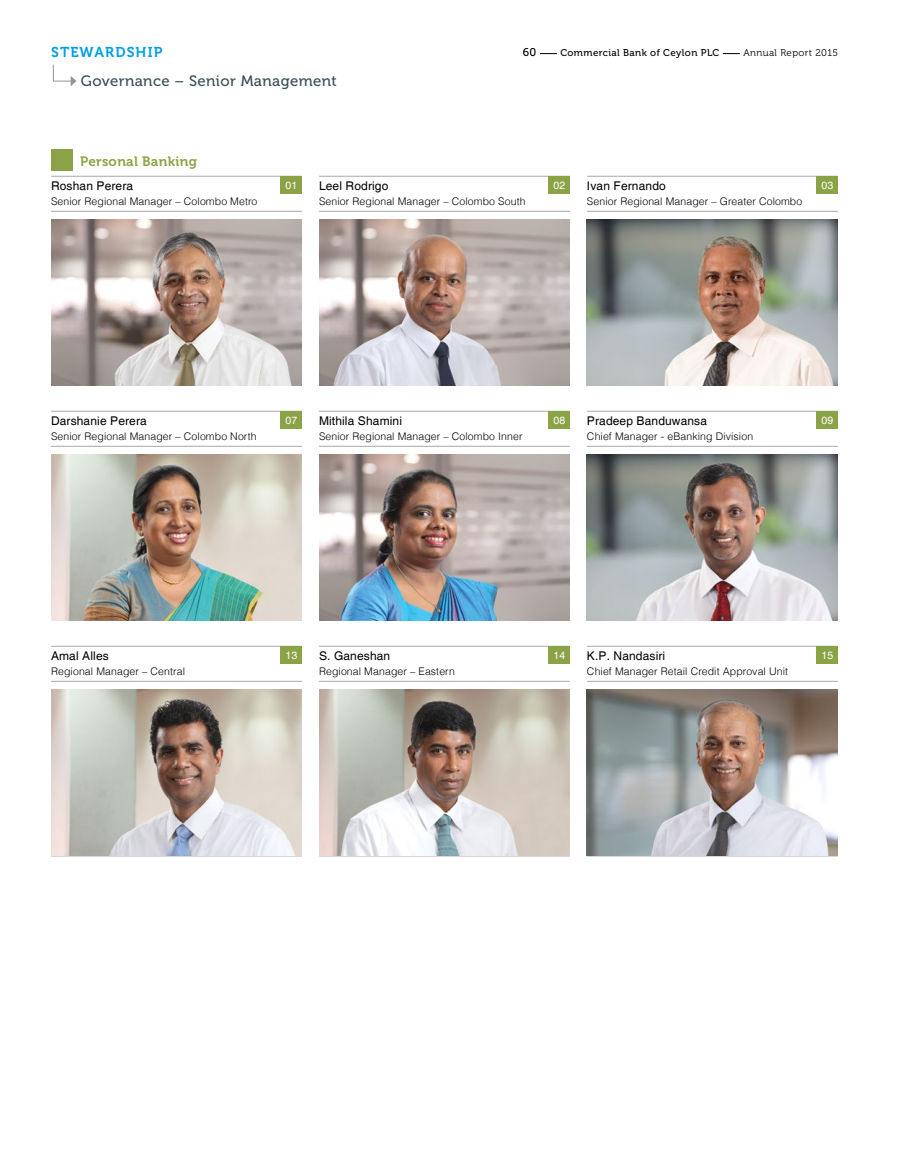
<style>
.page{position:relative;width:923px;height:1170px;background:#fff}
.page>*{position:absolute;margin:0;border:0;box-sizing:border-box;transform-origin:0 0}
.t1{font:15px "Museo 500";letter-spacing:.025em;color:#3d505a}
.t2{font:14.25px "Museo 700";letter-spacing:.08em;color:#009fe3}
.t3{font:13.5px "Museo 700";letter-spacing:.02em;color:#8ba347}
.t4{font:12px "Helvetica";letter-spacing:.01em;color:#000}
.t5{font:11.25px "Museo 500";color:#000}
.t6{font:300 10.5px "Helvetica";letter-spacing:.01em;color:#000}
.t7{font:10.5px "Helvetica";letter-spacing:.02em;color:#fff}
.t8{font:9.75px "Museo 500";letter-spacing:.04em;color:#000}
.t9{font:9.75px "Museo 300";letter-spacing:.04em;color:#000}
</style>
<div class="page">
<svg style="left:540px;top:53px;width:17px;height:1px"></svg>
<svg style="left:723px;top:53px;width:17px;height:1px"></svg>
<svg style="left:53px;top:64px;width:23px;height:22px"></svg>
<div style="left:51px;top:149px;width:21px;height:21px;background:#8ba347"></div>
<hr style="left:51px;top:176px;width:251px;height:1px;background:#a7a9ac">
<hr style="left:319px;top:176px;width:251px;height:1px;background:#a7a9ac">
<hr style="left:587px;top:176px;width:251px;height:1px;background:#a7a9ac">
<hr style="left:51px;top:211px;width:251px;height:1px;background:#a7a9ac">
<hr style="left:319px;top:211px;width:251px;height:1px;background:#a7a9ac">
<hr style="left:587px;top:211px;width:251px;height:1px;background:#a7a9ac">
<hr style="left:51px;top:411px;width:251px;height:1px;background:#a7a9ac">
<hr style="left:319px;top:411px;width:251px;height:1px;background:#a7a9ac">
<hr style="left:587px;top:411px;width:251px;height:1px;background:#a7a9ac">
<hr style="left:51px;top:446px;width:251px;height:1px;background:#a7a9ac">
<hr style="left:319px;top:446px;width:251px;height:1px;background:#a7a9ac">
<hr style="left:587px;top:446px;width:251px;height:1px;background:#a7a9ac">
<hr style="left:51px;top:646px;width:251px;height:1px;background:#a7a9ac">
<hr style="left:319px;top:646px;width:251px;height:1px;background:#a7a9ac">
<hr style="left:587px;top:646px;width:251px;height:1px;background:#a7a9ac">
<hr style="left:51px;top:681px;width:251px;height:1px;background:#a7a9ac">
<hr style="left:319px;top:681px;width:251px;height:1px;background:#a7a9ac">
<hr style="left:587px;top:681px;width:251px;height:1px;background:#a7a9ac">
<hr style="left:51px;top:855px;width:251px;height:1px;background:#a7a9ac">
<hr style="left:319px;top:855px;width:251px;height:1px;background:#a7a9ac">
<hr style="left:587px;top:855px;width:251px;height:1px;background:#a7a9ac">
<div style="left:281px;top:176px;width:21px;height:17px;background:#8ba347"></div>
<div style="left:549px;top:176px;width:21px;height:17px;background:#8ba347"></div>
<div style="left:816px;top:176px;width:22px;height:17px;background:#8ba347"></div>
<img style="left:51px;top:220px;width:251px;height:166px">
<img style="left:319px;top:220px;width:251px;height:166px">
<img style="left:587px;top:220px;width:251px;height:166px">
<div style="left:281px;top:411px;width:21px;height:17px;background:#8ba347"></div>
<div style="left:549px;top:411px;width:21px;height:17px;background:#8ba347"></div>
<div style="left:816px;top:411px;width:22px;height:17px;background:#8ba347"></div>
<img style="left:51px;top:455px;width:251px;height:165px">
<img style="left:319px;top:455px;width:251px;height:165px">
<img style="left:587px;top:455px;width:251px;height:165px">
<div style="left:281px;top:646px;width:21px;height:17px;background:#8ba347"></div>
<div style="left:549px;top:646px;width:21px;height:17px;background:#8ba347"></div>
<div style="left:816px;top:646px;width:22px;height:17px;background:#8ba347"></div>
<img style="left:51px;top:689px;width:251px;height:166px">
<img style="left:319px;top:689px;width:251px;height:166px">
<img style="left:587px;top:689px;width:251px;height:166px">
<h2 class="t2" style="left:51px;top:45px;width:113px">Stewardship</h2>
<h1 class="t1" style="left:81px;top:72px;width:257px">Governance – Senior Management</h1>
<p class="t5" style="left:523px;top:46px;width:15px">60</p>
<p class="t8" style="left:560px;top:47px;width:160px">Commercial Bank of Ceylon PLC</p>
<p class="t9" style="left:743px;top:48px;width:96px">Annual Report 2015</p>
<p class="t3" style="left:80px;top:154px;width:118px">Personal Banking</p>
<p class="t4" style="left:51px;top:179px;width:84px">Roshan Perera</p>
<p class="t7" style="left:285px;top:179px;width:13px">01</p>
<p class="t6" style="left:51px;top:193px;width:208px">Senior Regional Manager – Colombo Metro</p>
<p class="t4" style="left:319px;top:179px;width:71px">Leel Rodrigo</p>
<p class="t7" style="left:553px;top:179px;width:13px">02</p>
<p class="t6" style="left:319px;top:193px;width:208px">Senior Regional Manager – Colombo South</p>
<p class="t4" style="left:587px;top:179px;width:80px">Ivan Fernando</p>
<p class="t7" style="left:821px;top:179px;width:13px">03</p>
<p class="t6" style="left:587px;top:193px;width:217px">Senior Regional Manager – Greater Colombo</p>
<p class="t4" style="left:51px;top:414px;width:97px">Darshanie Perera</p>
<p class="t7" style="left:285px;top:414px;width:13px">07</p>
<p class="t6" style="left:51px;top:428px;width:207px">Senior Regional Manager – Colombo North</p>
<p class="t4" style="left:319px;top:414px;width:85px">Mithila Shamini</p>
<p class="t7" style="left:553px;top:414px;width:13px">08</p>
<p class="t6" style="left:319px;top:428px;width:205px">Senior Regional Manager – Colombo Inner</p>
<p class="t4" style="left:587px;top:414px;width:122px">Pradeep Banduwansa</p>
<p class="t7" style="left:821px;top:414px;width:13px">09</p>
<p class="t6" style="left:587px;top:428px;width:168px">Chief Manager - eBanking Division</p>
<p class="t4" style="left:51px;top:649px;width:59px">Amal Alles</p>
<p class="t7" style="left:285px;top:649px;width:13px">13</p>
<p class="t6" style="left:51px;top:662px;width:135px">Regional Manager – Central</p>
<p class="t4" style="left:319px;top:649px;width:73px">S. Ganeshan</p>
<p class="t7" style="left:553px;top:649px;width:13px">14</p>
<p class="t6" style="left:319px;top:662px;width:137px">Regional Manager – Eastern</p>
<p class="t4" style="left:587px;top:649px;width:80px">K.P. Nandasiri</p>
<p class="t7" style="left:821px;top:649px;width:13px">15</p>
<p class="t6" style="left:587px;top:662px;width:203px">Chief Manager Retail Credit Approval Unit</p>
</div>
